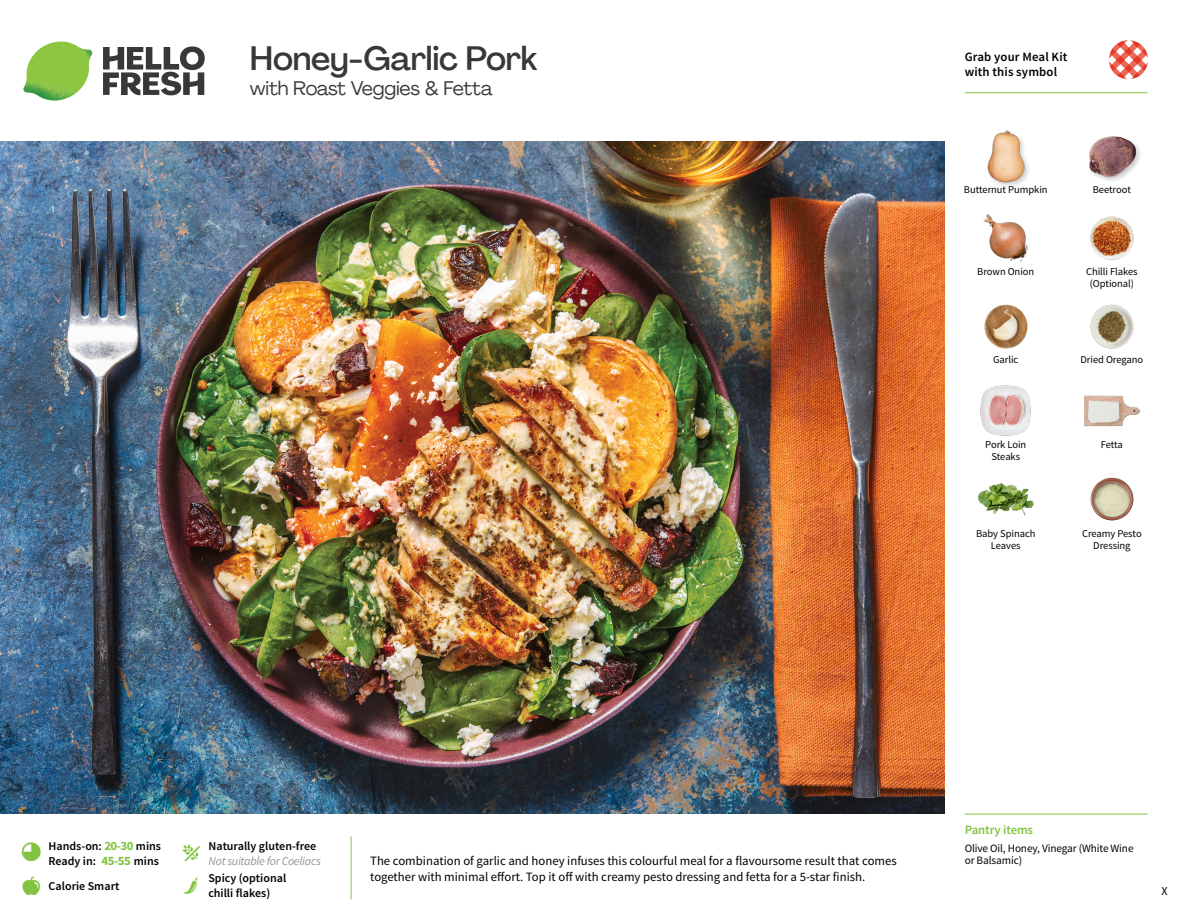
<style>
.page{position:relative;width:1188px;height:918px;background:#fff}
.page>*{position:absolute;margin:0;border:0;box-sizing:border-box;transform-origin:0 0}
.t1{font:500 33px "Agrandir";letter-spacing:-.01em;color:#383839}
.t2{font:19.5px "Agrandir";letter-spacing:-.01em;color:#383839}
.t3{font:12.75px/16.5px "Source Sans Pro";color:#000}
.t4{font:600 12.75px/15px "Source Sans Pro";letter-spacing:.01em;color:#000}
.t5{font:600 12.75px "Source Sans Pro";letter-spacing:-.01em;color:#82c341}
.t6{font:600 12px/15px "Source Sans Pro";color:#000}
.t7{font:italic 12px "Source Sans Pro";letter-spacing:-.02em;color:#939598}
.t8{font:12px "Source Sans Pro";color:#000}
.t9{font:11.25px/12px "Source Sans Pro";letter-spacing:-.01em;color:#000}
.t10{font:10.5px/12px "Source Sans Pro";letter-spacing:-.005em;color:#000;text-align:center}
.s1{font-weight:700;font-size:12.75px;color:#82c341}
</style>
<div class="page">
<svg style="left:103px;top:46px;width:102px;height:49px"></svg>
<img style="left:23px;top:42px;width:69px;height:59px">
<img style="left:0;top:142px;width:945px;height:672px">
<img style="left:1090px;top:304px;width:44px;height:45px">
<img style="left:1084px;top:395px;width:57px;height:32px">
<img style="left:980px;top:385px;width:51px;height:51px">
<img style="left:977px;top:483px;width:57px;height:33px">
<img style="left:984px;top:304px;width:44px;height:45px">
<img style="left:983px;top:214px;width:45px;height:48px">
<img style="left:1090px;top:216px;width:44px;height:44px">
<div style="left:986px;top:129px;width:45px;height:60px;background:#000;opacity:.2"></div>
<img style="left:986px;top:129px;width:45px;height:56px">
<img style="left:1089px;top:136px;width:51px;height:45px">
<img style="left:1090px;top:477px;width:44px;height:44px">
<hr style="left:965px;top:92px;width:183px;height:1px;background:#82c341">
<svg style="left:1091px;top:40px;width:57px;height:54px"></svg>
<hr style="left:965px;top:814px;width:183px;height:1px;background:#82c341">
<h1 class="t1" style="left:250px;top:38px;width:289px">Honey-Garlic Pork</h1>
<h2 class="t2" style="left:250px;top:76px;width:244px">with Roast Veggies &amp; Fetta</h2>
<p class="t4" style="left:965px;top:50px;width:104px">Grab your Meal Kit with this symbol</p>
<p class="t10" style="left:964px;top:183px;width:85px">Butternut Pumpkin</p>
<p class="t10" style="left:1093px;top:183px;width:40px">Beetroot</p>
<p class="t10" style="left:977px;top:265px;width:58px">Brown Onion</p>
<p class="t10" style="left:1086px;top:265px;width:53px">Chilli Flakes (Optional)</p>
<p class="t10" style="left:993px;top:354px;width:27px">Garlic</p>
<p class="t10" style="left:1081px;top:354px;width:64px">Dried Oregano</p>
<p class="t10" style="left:985px;top:439px;width:42px">Pork Loin</p>
<p class="t10" style="left:1101px;top:439px;width:24px">Fetta</p>
<p class="t10" style="left:991px;top:451px;width:30px">Steaks</p>
<p class="t10" style="left:976px;top:528px;width:61px">Baby Spinach<br>Leaves</p>
<p class="t10" style="left:1082px;top:528px;width:61px">Creamy Pesto<br>Dressing</p>
<p class="t6" style="left:48px;top:839px;width:114px">Hands-on: <span class="s1">20-30</span> mins<br>Ready in: <span class="s1">45-55</span> mins</p>
<p class="t6" style="left:209px;top:838px;width:109px">Naturally gluten-free</p>
<p class="t7" style="left:209px;top:854px;width:114px">Not suitable for Coeliacs</p>
<p class="t6" style="left:49px;top:879px;width:72px">Calorie Smart</p>
<p class="t6" style="left:208px;top:871px;width:79px">Spicy (optional chilli flakes)</p>
<p class="t3" style="left:370px;top:852px;width:528px">The combination of garlic and honey infuses this colourful meal for a flavoursome result that comes together with minimal effort. Top it off with creamy pesto dressing and fetta for a 5-star finish.</p>
<p class="t5" style="left:965px;top:821px;width:70px">Pantry items</p>
<p class="t9" style="left:965px;top:842px;width:170px">Olive Oil, Honey, Vinegar (White Wine or Balsamic)</p>
<p class="t8" style="left:1162px;top:884px;width:8px">X</p>
</div>
